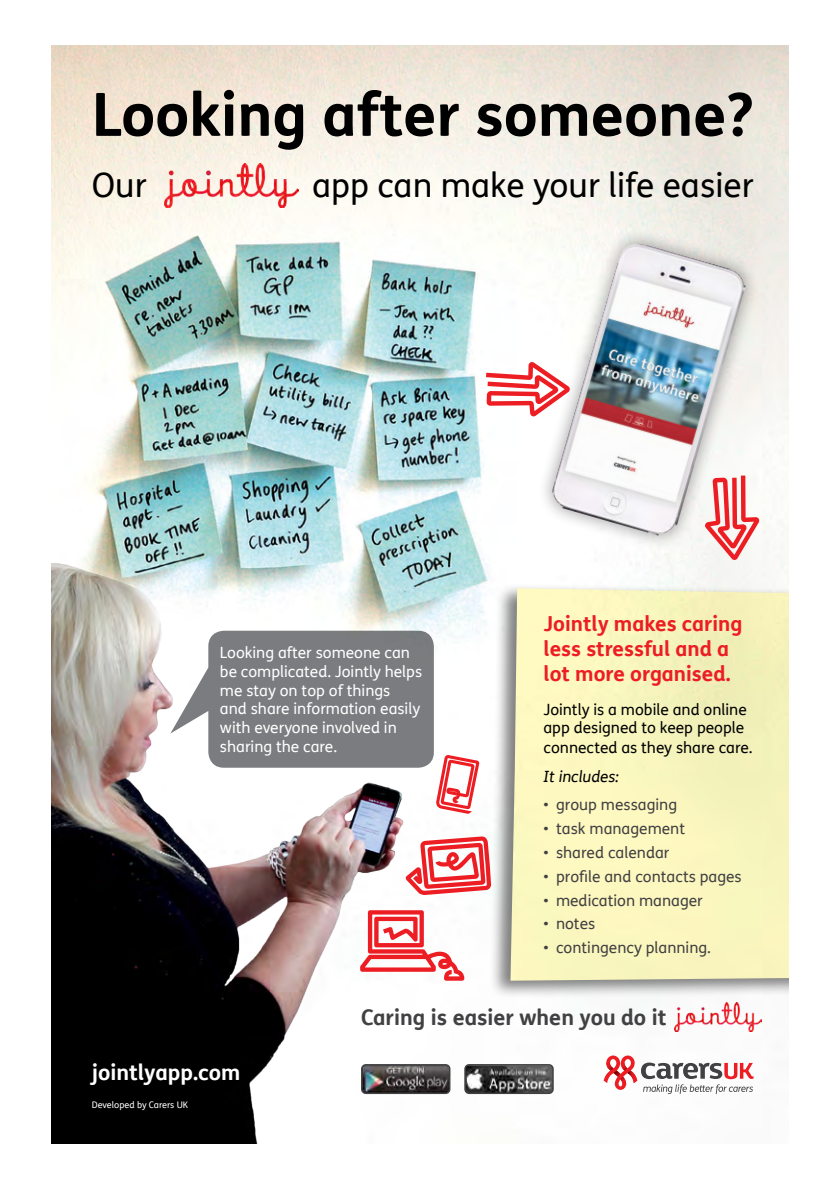
<style>
.page{position:relative;width:840px;height:1191px;background:#fff}
.page>*{position:absolute;margin:0;border:0;box-sizing:border-box;transform-origin:0 0}
.t1{font:700 59.6px "FS Me";color:#000}
.t2{font:33.6px "FS Me";color:#000}
.t3{font:700 21.6px "FS Me";color:#414042}
.t4{font:700 21.6px "FS Me";color:#fff}
.t5{font:700 20.8px/24.8px "FS Me";color:#ed1d24}
.t6{font:15.6px/18.6px "FS Me";color:#fff}
.t7{font:15.6px "FS Me";color:#414042}
.t8{font:15.6px/19px "FS Me";color:#000}
.t9{font:italic 15.6px "FS Me";color:#000}
.t10{font:9px "FS Me";color:#fff}
</style>
<div class="page">
<img style="left:51px;top:45px;width:737px;height:1050px">
<img style="left:51px;top:502px;width:445px;height:641px">
<div style="left:536px;top:228px;width:223px;height:322px;background:#000;opacity:.4"></div>
<img style="left:548px;top:239px;width:200px;height:301px">
<img style="left:164px;top:163px;width:134px;height:45px">
<svg style="left:704px;top:475px;width:55px;height:85px"></svg>
<svg style="left:485px;top:362px;width:84px;height:54px"></svg>
<svg style="left:603px;top:1055px;width:150px;height:39px"></svg>
<img style="left:673px;top:1002px;width:88px;height:29px">
<svg style="left:360px;top:910px;width:104px;height:70px"></svg>
<img style="left:465px;top:1064px;width:87px;height:28px">
<div style="left:464px;top:1064px;width:89px;height:30px;border:1px solid #414042;border-radius:4px"></div>
<img style="left:361px;top:1064px;width:88px;height:29px">
<div style="left:361px;top:1064px;width:89px;height:30px;border:1px solid #414042;border-radius:4px"></div>
<svg style="left:405px;top:836px;width:84px;height:59px"></svg>
<div style="left:489px;top:582px;width:299px;height:417px;background:#000;opacity:.5"></div>
<svg style="left:510px;top:588px;width:278px;height:392px;background:#f7f3bd"></svg>
<svg style="left:170px;top:630px;width:309px;height:184px"></svg>
<p class="t1" style="left:92px;top:69px;width:663px">Looking after someone?</p>
<p class="t2" style="left:92px;top:162px;width:56px">Our</p>
<p class="t2" style="left:312px;top:162px;width:443px">app can make your life easier</p>
<p class="t6" style="left:220px;top:643px;width:203px">Looking after someone can be complicated. Jointly helps me stay on top of things<br>and share information easily with everyone involved in sharing the care.</p>
<p class="t5" style="left:543px;top:610px;width:200px">Jointly makes caring less stressful and a lot more organised.</p>
<p class="t8" style="left:543px;top:699px;width:210px">Jointly is a mobile and online app designed to keep people connected as they share care.</p>
<p class="t9" style="left:543px;top:765px;width:77px">It includes:</p>
<p class="t7" style="left:543px;top:794px;width:135px">• group messaging</p>
<p class="t7" style="left:543px;top:818px;width:143px">• task management</p>
<p class="t7" style="left:543px;top:841px;width:127px">• shared calendar</p>
<p class="t7" style="left:543px;top:865px;width:200px">• profile and contacts pages</p>
<p class="t7" style="left:543px;top:889px;width:161px">• medication manager</p>
<p class="t7" style="left:543px;top:913px;width:53px">• notes</p>
<p class="t7" style="left:543px;top:936px;width:169px">• contingency planning.</p>
<p class="t3" style="left:361px;top:1000px;width:307px">Caring is easier when you do it</p>
<p class="t4" style="left:92px;top:1055px;width:150px">jointlyapp.com</p>
<p class="t10" style="left:92px;top:1098px;width:98px">Developed by Carers UK</p>
</div>
